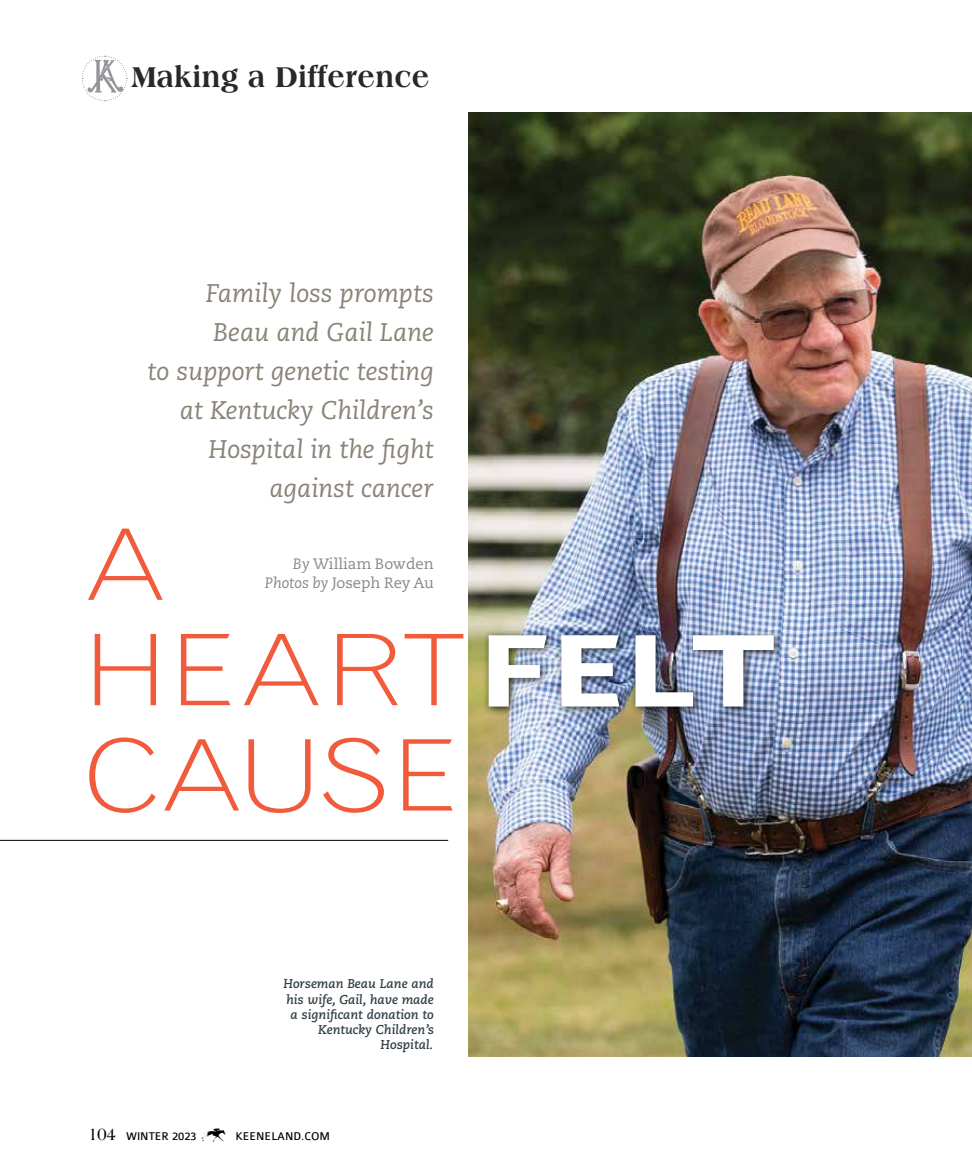
<style>
.page{position:relative;width:972px;height:1175px;background:#fff}
.page>*{position:absolute;margin:0;border:0;box-sizing:border-box;transform-origin:0 0}
.t1{font:300 98.85px/105.3px "Grotesque MT Std";letter-spacing:-.01em;color:#f15b3b;scale:1.16 1}
.t2{font:800 30.75px "Americana Std";letter-spacing:.01em;color:#292829;scale:.91 1}
.t3{font:27px "Keen DB";color:#000}
.t4{font:italic 25.5px/39px "Caecilia LT Std";color:#898377;text-align:right}
.t5{font:15px/19.5px "Caecilia LT Std";color:#85888d;text-align:right}
.t6{font:italic 700 12.75px/15.3px "Caecilia LT Std";color:#334249;text-align:right}
.t7{font:12px "Colaborate";color:#000}
.s1{font-weight:700;color:#fff}
.s2{font-style:italic}
.s3{font-family:"Americana Std";font-weight:700;font-size:18.15px}
</style>
<div class="page">
<svg style="left:81px;top:55px;width:47px;height:46px"></svg>
<img style="left:469px;top:112px;width:503px;height:944px">
<div style="left:483px;top:629px;width:301px;height:88px;background:#000;opacity:.75"></div>
<hr style="left:0;top:840px;width:448px;height:1px;background:#000">
<p class="t2" style="left:131px;top:59px;width:330px">Making a Difference</p>
<p class="t4" style="left:148px;top:274px;width:288px">Family loss prompts<br>Beau and Gail Lane<br>to support genetic testing at Kentucky Children’s<br>Hospital in the fight against cancer</p>
<h1 class="t1" style="left:82px;top:512px;width:602px">A<br>HEART<span class="s1">FELT<br></span>CAUSE</h1>
<p class="t5" style="left:265px;top:554px;width:171px"><span class="s2">By</span> William Bowden<br><span class="s2">Photos by</span> Joseph Rey Au</p>
<p class="t6" style="left:283px;top:976px;width:152px">Horseman Beau Lane and his wife, Gail, have made a significant donation to<br>Kentucky Children’s<br>Hospital.</p>
<p class="t7" style="left:89px;top:1130px;width:110px"><span class="s3">104</span> WINTER 2023</p>
<p class="t3" style="left:201px;top:1121px;width:28px">K</p>
<p class="t7" style="left:235px;top:1130px;width:96px">KEENELAND.COM</p>
</div>
